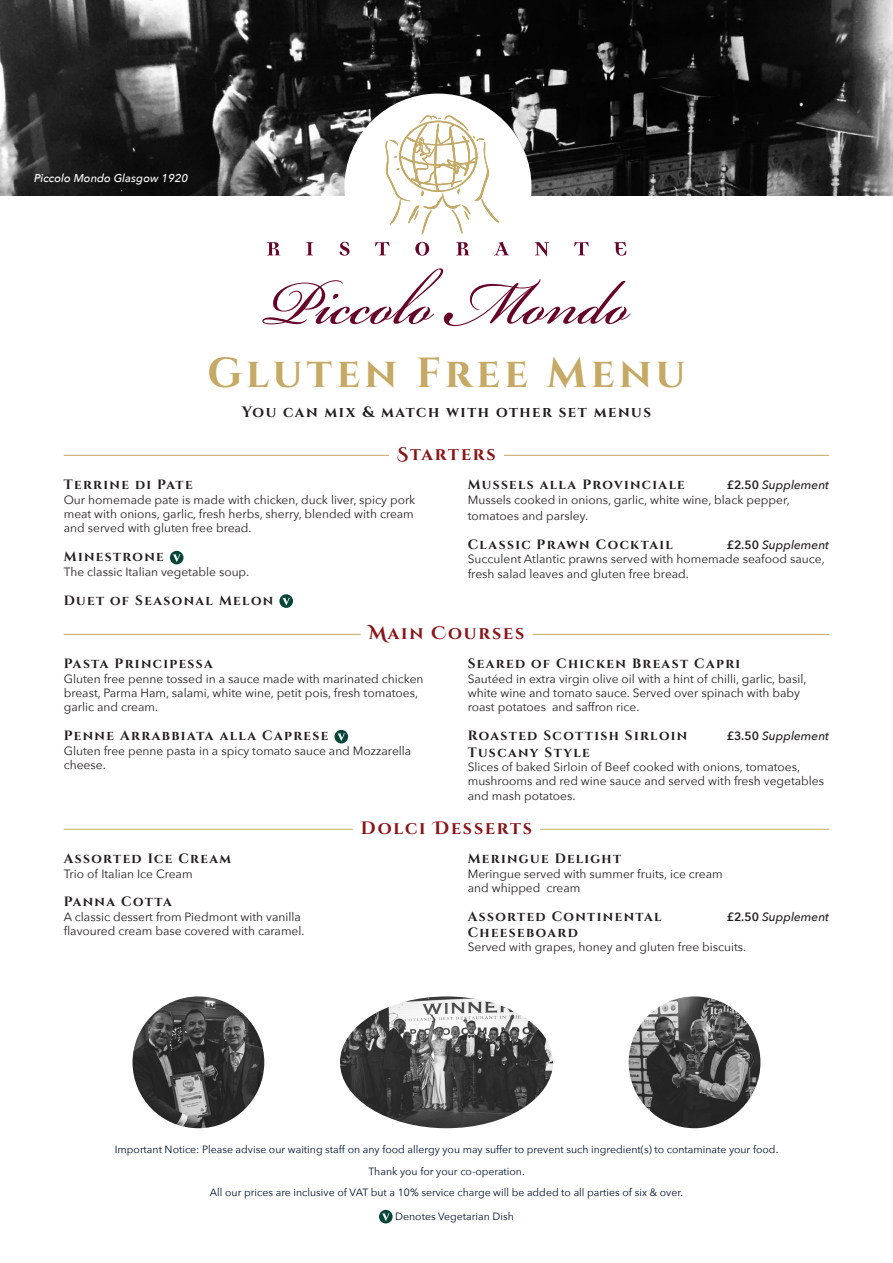
<style>
.page{position:relative;width:893px;height:1263px;background:#fff}
.page>*{position:absolute;margin:0;border:0;box-sizing:border-box;transform-origin:0 0}
.t1{font:700 42px "Cinzel";letter-spacing:.1em;color:#c5a964}
.t2{font:700 18px "Cinzel";letter-spacing:.1em;color:#881518}
.t3{font:700 15px "Cinzel";letter-spacing:.1em;color:#231f20}
.t4{font:700 13.5px "Cinzel";letter-spacing:.1em;color:#231f20}
.t5{font:12px/14.4px "Avenir Next";color:#231f20}
.t6{font:italic 500 12px "Avenir Next";color:#231f20}
.t7{font:italic 500 11.25px "Avenir Next";color:#fff}
.t8{font:10.5px "Avenir Next";color:#00112e}
.s1{font-family:"Cinzel Decorative"}
.s2{font-weight:600;font-style:normal}
</style>
<div class="page">
<img style="left:0;top:0;width:893px;height:196px">
<div style="left:344px;top:94px;width:187px;height:187px;background:#fff;border-radius:50%"></div>
<hr style="left:64px;top:455px;width:325px;height:1px;background:#c5a964">
<hr style="left:504px;top:455px;width:325px;height:1px;background:#c5a964">
<div style="left:170px;top:551px;width:13px;height:13px;background:#064638;border-radius:50%"></div>
<svg style="left:172px;top:554px;width:9px;height:8px"></svg>
<svg style="left:279px;top:594px;width:14px;height:14px"></svg>
<svg style="left:282px;top:598px;width:8px;height:7px"></svg>
<hr style="left:64px;top:634px;width:297px;height:1px;background:#c5a964">
<hr style="left:532px;top:634px;width:297px;height:1px;background:#c5a964">
<svg style="left:334px;top:730px;width:14px;height:13px"></svg>
<svg style="left:337px;top:733px;width:8px;height:8px"></svg>
<hr style="left:64px;top:829px;width:289px;height:1px;background:#c5a964">
<hr style="left:540px;top:829px;width:289px;height:1px;background:#c5a964">
<div style="left:379px;top:1210px;width:14px;height:13px;background:#064638;border-radius:50%"></div>
<svg style="left:382px;top:1213px;width:8px;height:8px"></svg>
<svg style="left:385px;top:115px;width:114px;height:119px"></svg>
<svg style="left:262px;top:242px;width:369px;height:84px"></svg>
<img style="left:133px;top:996px;width:131px;height:132px;border-radius:66px">
<img style="left:340px;top:996px;width:213px;height:132px">
<img style="left:629px;top:996px;width:131px;height:132px;border-radius:66px">
<p class="t7" style="left:34px;top:169px;width:156px">Piccolo Mondo Glasgow 1920</p>
<p class="t1" style="left:207px;top:347px;width:480px">Gluten Free Menu</p>
<p class="t3" style="left:242px;top:403px;width:411px">You can mix &amp; match with other set menus</p>
<p class="t2" style="left:397px;top:443px;width:100px"><span class="s1">S</span>tarters</p>
<p class="t4" style="left:64px;top:476px;width:131px">Terrine di Pate</p>
<p class="t5" style="left:64px;top:492px;width:353px">Our homemade pate is made with chicken, duck liver, spicy pork meat with onions, garlic, fresh herbs, sherry, blended with cream and served with gluten free bread.</p>
<p class="t4" style="left:64px;top:549px;width:102px">Minestrone</p>
<p class="t5" style="left:64px;top:564px;width:187px">The classic Italian vegetable soup.</p>
<p class="t4" style="left:64px;top:592px;width:211px">Duet of Seasonal Melon</p>
<p class="t4" style="left:468px;top:476px;width:219px">Mussels alla Provinciale</p>
<p class="t6" style="left:727px;top:475px;width:104px"><span class="s2">£2.50</span> Supplement</p>
<p class="t5" style="left:468px;top:491px;width:324px;line-height:16.2px">Mussels cooked in onions, garlic, white wine, black pepper, tomatoes and parsley.</p>
<p class="t4" style="left:468px;top:536px;width:207px">Classic Prawn Cocktail</p>
<p class="t6" style="left:727px;top:534px;width:104px"><span class="s2">£2.50</span> Supplement</p>
<p class="t5" style="left:468px;top:551px;width:359px">Succulent Atlantic prawns served with homemade seafood sauce, fresh salad leaves and gluten free bread.</p>
<p class="t2" style="left:369px;top:622px;width:157px"><span class="s1">M</span>ain <span class="s1">C</span>ourses</p>
<p class="t4" style="left:468px;top:655px;width:274px">Seared of Chicken Breast Capri</p>
<p class="t5" style="left:468px;top:671px;width:340px">Sautéed in extra virgin olive oil with a hint of chilli, garlic, basil, white wine and tomato sauce. Served over spinach with baby roast potatoes and saffron rice.</p>
<p class="t4" style="left:468px;top:728px;width:221px">Roasted Scottish Sirloin</p>
<p class="t6" style="left:727px;top:726px;width:104px"><span class="s2">£3.50</span> Supplement</p>
<p class="t4" style="left:468px;top:744px;width:124px">Tuscany Style</p>
<p class="t5" style="left:468px;top:759px;width:358px">Slices of baked Sirloin of Beef cooked with onions, tomatoes, mushrooms and red wine sauce and served with fresh vegetables and mash potatoes.</p>
<p class="t2" style="left:361px;top:817px;width:173px">Dolci <span class="s1">D</span>esserts</p>
<p class="t4" style="left:64px;top:655px;width:151px">Pasta Principessa</p>
<p class="t5" style="left:64px;top:671px;width:361px">Gluten free penne tossed in a sauce made with marinated chicken breast, Parma Ham, salami, white wine, petit pois, fresh tomatoes, garlic and cream.</p>
<p class="t4" style="left:64px;top:728px;width:266px">Penne Arrabbiata alla Caprese</p>
<p class="t5" style="left:64px;top:743px;width:349px">Gluten free penne pasta in a spicy tomato sauce and Mozzarella cheese.</p>
<p class="t4" style="left:64px;top:850px;width:169px">Assorted Ice Cream</p>
<p class="t5" style="left:64px;top:866px;width:130px">Trio of Italian Ice Cream</p>
<p class="t4" style="left:64px;top:894px;width:110px">Panna Cotta</p>
<p class="t5" style="left:64px;top:909px;width:239px">A classic dessert from Piedmont with vanilla</p>
<p class="t5" style="left:64px;top:923px;width:242px">flavoured cream base covered with caramel.</p>
<p class="t4" style="left:468px;top:850px;width:155px">Meringue Delight</p>
<p class="t5" style="left:468px;top:866px;width:256px">Meringue served with summer fruits, ice cream</p>
<p class="t5" style="left:468px;top:880px;width:114px">and whipped cream</p>
<p class="t4" style="left:468px;top:908px;width:195px">Assorted Continental</p>
<p class="t6" style="left:727px;top:906px;width:104px"><span class="s2">£2.50</span> Supplement</p>
<p class="t4" style="left:468px;top:924px;width:112px">Cheeseboard</p>
<p class="t5" style="left:468px;top:939px;width:280px">Served with grapes, honey and gluten free biscuits.</p>
<p class="t8" style="left:115px;top:1141px;width:665px">Important Notice: Please advise our waiting staff on any food allergy you may suffer to prevent such ingredient(s) to contaminate your food.</p>
<p class="t8" style="left:368px;top:1162px;width:158px">Thank you for your co-operation.</p>
<p class="t8" style="left:210px;top:1183px;width:475px">All our prices are inclusive of VAT but a 10% service charge will be added to all parties of six &amp; over.</p>
<p class="t8" style="left:395px;top:1208px;width:120px">Denotes Vegetarian Dish</p>
</div>
